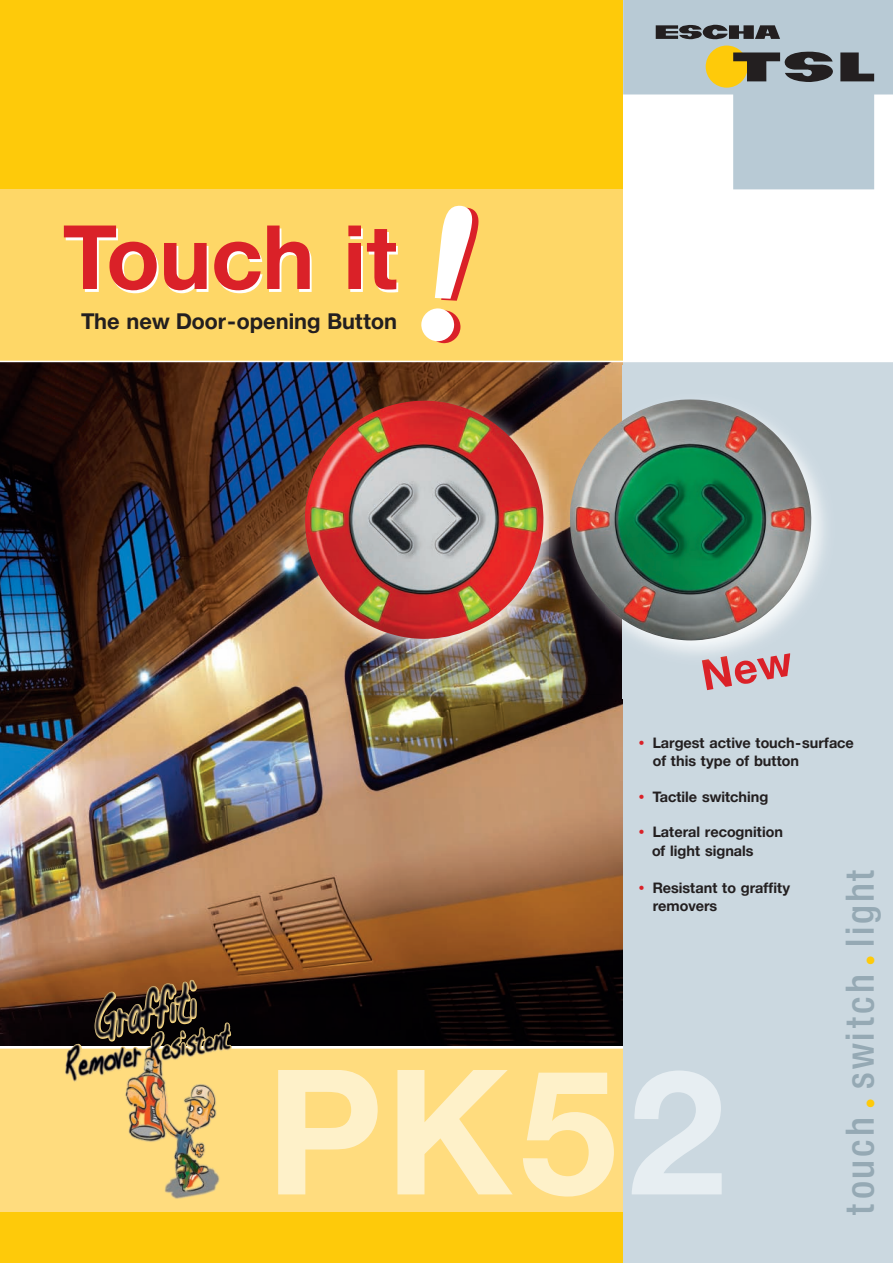
<style>
.page{position:relative;width:893px;height:1263px;background:#fff}
.page>*{position:absolute;margin:0;border:0;box-sizing:border-box;transform-origin:0 0}
.t1{font:700 89.85px "Neue Helvetica BQ";color:#da2128}
.t2{font:500 39.6px "Neue Helvetica Condensed BQ";letter-spacing:.08em;color:#95a9b4}
.t3{font:700 22.2px "Neue Helvetica BQ";color:#231f20}
.t4{font:700 14.7px/18.5px "Neue Helvetica BQ";color:#231f20}
.s1{color:#da2128}
.s2{font-family:"Futura";font-weight:700;font-size:33px;color:#feca0a}
</style>
<div class="page">
<svg style="left:623px;top:0;width:270px;height:189px;fill:#b8cad5"></svg>
<svg style="left:656px;top:25px;width:124px;height:14px"></svg>
<svg style="left:840px;top:52px;width:34px;height:29px"></svg>
<div style="left:706px;top:46px;width:42px;height:42px;background:#feca0a;border-radius:50%"></div>
<svg style="left:733px;top:51px;width:100px;height:31px"></svg>
<img style="left:0;top:362px;width:623px;height:684px">
<div style="left:623px;top:361px;width:270px;height:902px;background:#cbd8e0"></div>
<div style="left:0;top:1048px;width:623px;height:215px;background:#feca0a"></div>
<div style="left:0;top:0;width:623px;height:361px;background:#feca0a"></div>
<div style="left:0;top:189px;width:623px;height:172px;background:#fed767"></div>
<div style="left:0;top:1048px;width:623px;height:164px;background:#ffdc7e"></div>
<svg style="left:632px;top:1070px;width:90px;height:125px;fill:#e7eef2"></svg>
<svg style="left:278px;top:1070px;width:336px;height:126px"></svg>
<hr style="left:0;top:1047px;width:623px;height:2px;background:#fff">
<hr style="left:0;top:361px;width:893px;height:1px;background:#fff">
<img style="left:262px;top:366px;width:288px;height:329px">
<img style="left:305px;top:401px;width:238px;height:238px">
<img style="left:550px;top:365px;width:275px;height:333px">
<img style="left:550px;top:366px;width:54px;height:329px">
<img style="left:702px;top:653px;width:88px;height:37px">
<img style="left:570px;top:399px;width:241px;height:241px">
<img style="left:78px;top:1055px;width:27px;height:13px">
<h1 class="t1" style="left:64px;top:226px;width:336px">Touch it</h1>
<h3 class="t3" style="left:81px;top:314px;width:317px">The new Door-opening Button</h3>
<p class="t4" style="left:653px;top:735px;width:203px;text-indent:-13px"><span class="s1">•</span> Largest active touch-surface of this type of button</p>
<p class="t4" style="left:639px;top:789px;width:131px"><span class="s1">•</span> Tactile switching</p>
<p class="t4" style="left:652px;top:824px;width:132px;text-indent:-13px"><span class="s1">•</span> Lateral recognition of light signals</p>
<p class="t4" style="left:653px;top:879px;width:139px;text-indent:-13px"><span class="s1">•</span> Resistant to graffity removers</p>
<h2 class="t2" style="left:846px;top:1215px;width:347px;rotate:-90deg">touch <span class="s2">.</span> switch <span class="s2">.</span> light</h2>
</div>
